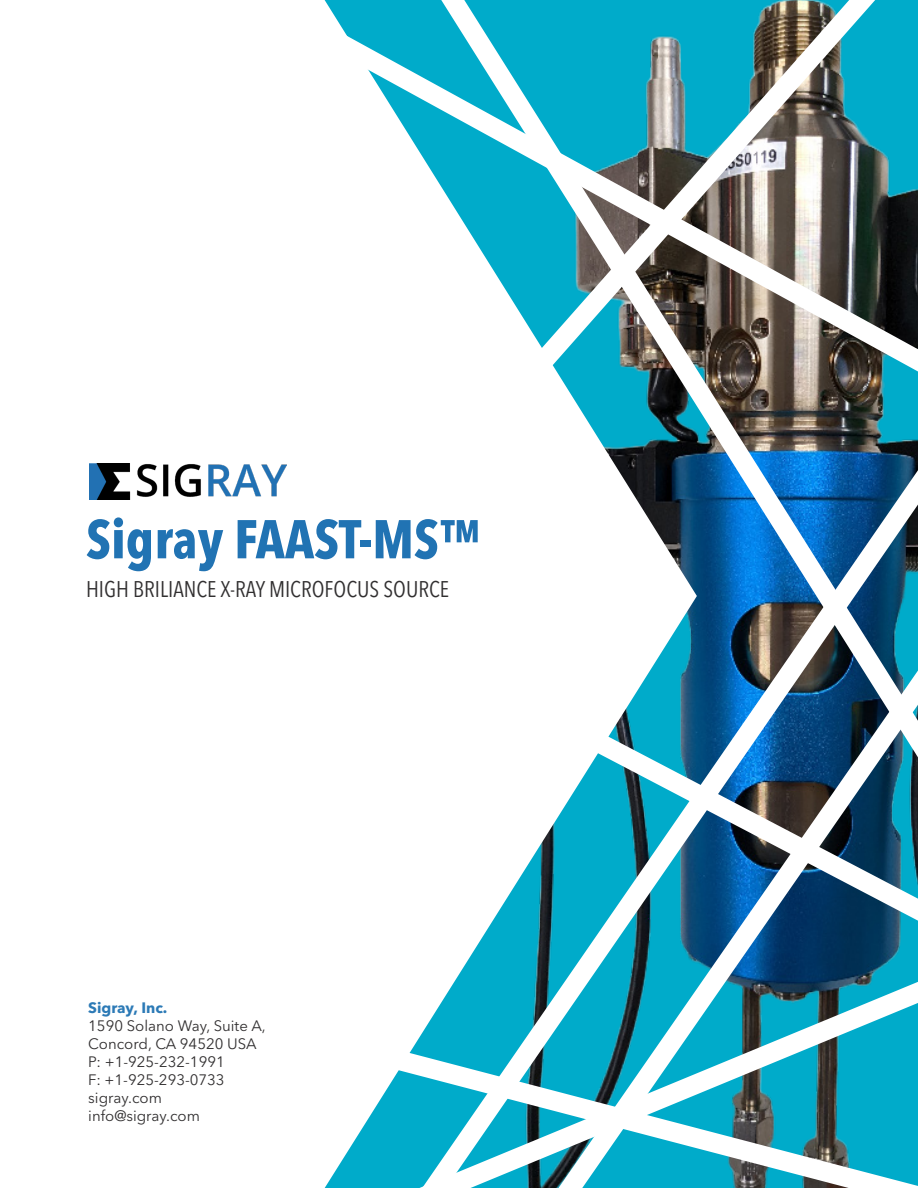
<style>
.page{position:relative;width:918px;height:1188px;background:#fff}
.page>*{position:absolute;margin:0;border:0;box-sizing:border-box;transform-origin:0 0}
.t1{font:700 condensed 54px "Avenir Next LT Pro";color:#2173b3}
.t2{font:condensed 22.5px "Avenir Next LT Pro";color:#312f30}
.t3{font:15px "Avenir Next LT Pro";color:#312f30}
.t4{font:700 15px "Avenir Next LT Pro";color:#2c7ab6}
</style>
<div class="page">
<img style="left:90px;top:464px;width:196px;height:36px">
<svg style="left:324px;top:1002px;width:211px;height:186px"></svg>
<svg style="left:535px;top:980px;width:383px;height:208px"></svg>
<svg style="left:333px;top:14px;width:53px;height:84px"></svg>
<img style="left:386px;top:0;width:532px;height:980px">
<p class="t1" style="left:86px;top:506px;width:395px">Sigray FAAST-MS™</p>
<p class="t2" style="left:86px;top:576px;width:365px">HIGH BRILIANCE X-RAY MICROFOCUS SOURCE</p>
<p class="t4" style="left:88px;top:998px;width:81px">Sigray, Inc.</p>
<p class="t3" style="left:88px;top:1016px;width:179px">1590 Solano Way, Suite A,</p>
<p class="t3" style="left:88px;top:1034px;width:170px">Concord, CA 94520 USA</p>
<p class="t3" style="left:88px;top:1052px;width:138px">P: +1-925-232-1991</p>
<p class="t3" style="left:88px;top:1070px;width:138px">F: +1-925-293-0733</p>
<p class="t3" style="left:88px;top:1088px;width:75px">sigray.com</p>
<p class="t3" style="left:88px;top:1106px;width:113px">info@sigray.com</p>
</div>
